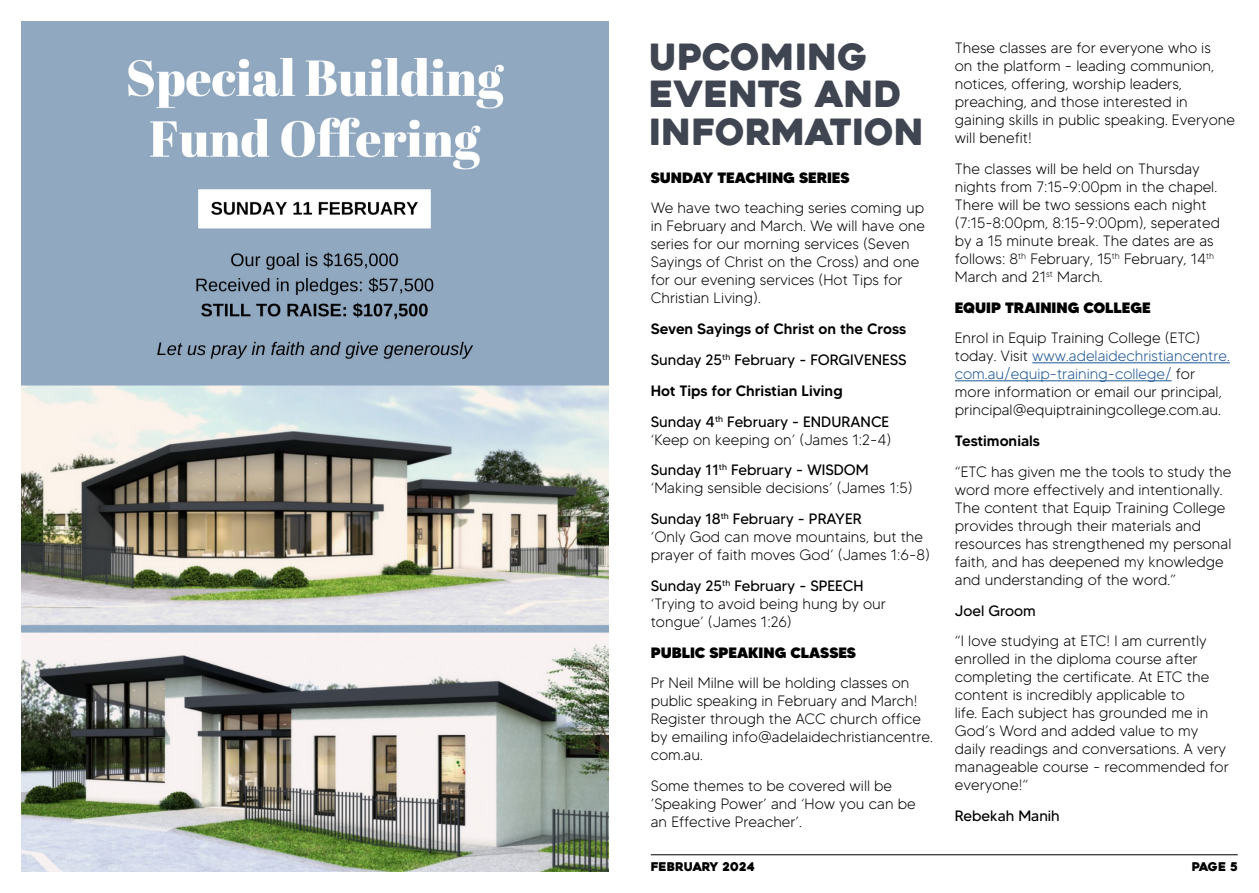
<style>
.page{position:relative;width:1259px;height:893px;background:#fff}
.page>*{position:absolute;margin:0;border:0;box-sizing:border-box;transform-origin:0 0}
.Calendar_Day_Names{font:36px/37.5px "Heavitas";color:#404651}
.Calendar_Day_Names-2{font:300 15px/18px "MADETOMMY";color:#000}
.Calendar_Day_Names-3{font:500 15px "MADETOMMY";color:#000}
.Calendar_Day_Names-4{font:900 15px "MADETOMMY";color:#000}
.Calendar_Day_Names-5{font:15px "MADETOMMY";color:#000}
.t1{font:12px "Heavitas";color:#000}
.s1{font-weight:400}
.s2{color:#1e5794}
</style>
<div class="page">
<hr style="left:651px;top:854px;width:586px;height:1px;background:#000">
<hr style="left:1032px;top:362px;width:197px;height:1px;background:#1e5794">
<hr style="left:955px;top:380px;width:216px;height:1px;background:#1e5794">
<img style="left:21px;top:21px;width:587px;height:851px">
<p class="Calendar_Day_Names" style="left:649px;top:38px;width:276px">UPCOMING<br>EVENTS AND<br>INFORMATION</p>
<p class="Calendar_Day_Names-4" style="left:651px;top:168px;width:200px">SUNDAY TEACHING SERIES</p>
<p class="Calendar_Day_Names-2" style="left:651px;top:199px;width:276px">We have two teaching series coming up in February and March. We will have one series for our morning services (Seven Sayings of Christ on the Cross) and one for our evening services (Hot Tips for Christian Living).</p>
<p class="Calendar_Day_Names-3" style="left:651px;top:320px;width:257px">Seven Sayings of Christ on the Cross</p>
<p class="Calendar_Day_Names-5" style="left:651px;top:350px;width:257px">Sunday 25<sup>th</sup> February - FORGIVENESS</p>
<p class="Calendar_Day_Names-3" style="left:651px;top:381px;width:193px">Hot Tips for Christian Living</p>
<p class="Calendar_Day_Names-2" style="left:651px;top:412px;width:242px"><span class="s1">Sunday 4</span><sup>th</sup> <span class="s1">February - ENDURANCE </span>‘Keep on keeping on’ (James 1:2-4)</p>
<p class="Calendar_Day_Names-2" style="left:651px;top:461px;width:263px"><span class="s1">Sunday 11</span><sup>th</sup> <span class="s1">February - WISDOM </span>‘Making sensible decisions’ (James 1:5)</p>
<p class="Calendar_Day_Names-2" style="left:651px;top:510px;width:281px"><span class="s1">Sunday 18</span><sup>th</sup> <span class="s1">February - PRAYER<br></span>‘Only God can move mountains, but the prayer of faith moves God’ (James 1:6-8)</p>
<p class="Calendar_Day_Names-2" style="left:651px;top:576px;width:237px"><span class="s1">Sunday 25</span><sup>th</sup> <span class="s1">February - SPEECH </span>‘Trying to avoid being hung by our tongue’ (James 1:26)</p>
<p class="Calendar_Day_Names-4" style="left:651px;top:643px;width:207px">PUBLIC SPEAKING CLASSES</p>
<p class="Calendar_Day_Names-2" style="left:651px;top:674px;width:283px">Pr Neil Milne will be holding classes on public speaking in February and March!<br>Register through the ACC church office by emailing info@adelaidechristiancentre. com.au.</p>
<p class="Calendar_Day_Names-2" style="left:651px;top:777px;width:266px">Some themes to be covered will be ’Speaking Power’ and ‘How you can be an Effective Preacher’.</p>
<p class="Calendar_Day_Names-2" style="left:955px;top:39px;width:282px">These classes are for everyone who is<br>on the platform - leading communion, notices, offering, worship leaders, preaching, and those interested in gaining skills in public speaking. Everyone will benefit!</p>
<p class="Calendar_Day_Names-2" style="left:955px;top:159px;width:267px">The classes will be held on Thursday nights from 7:15-9:00pm in the chapel.<br>There will be two sessions each night (7:15-8:00pm, 8:15-9:00pm), seperated by a 15 minute break. The dates are as follows: 8<sup>th</sup> February, 15<sup>th</sup> February, 14<sup>th </sup>March and 21<sup>st</sup> March.</p>
<p class="Calendar_Day_Names-4" style="left:955px;top:298px;width:197px">EQUIP TRAINING COLLEGE</p>
<p class="Calendar_Day_Names-2" style="left:955px;top:329px;width:276px">Enrol in Equip Training College (ETC) today. Visit <span class="s2">www.adelaidechristiancentre. com.au/equip-training-college/</span> for more information or email our principal, principal@equiptrainingcollege.com.au.</p>
<p class="Calendar_Day_Names-3" style="left:955px;top:431px;width:87px">Testimonials</p>
<p class="Calendar_Day_Names-2" style="left:955px;top:462px;width:278px">“ETC has given me the tools to study the word more effectively and intentionally.<br>The content that Equip Training College provides through their materials and resources has strengthened my personal faith, and has deepened my knowledge and understanding of the word.”</p>
<p class="Calendar_Day_Names-5" style="left:955px;top:601px;width:83px">Joel Groom</p>
<p class="Calendar_Day_Names-2" style="left:955px;top:632px;width:275px">“I love studying at ETC! I am currently enrolled in the diploma course after completing the certificate. At ETC the content is incredibly applicable to<br>life. Each subject has grounded me in God’s Word and added value to my daily readings and conversations. A very manageable course - recommended for everyone!“</p>
<p class="Calendar_Day_Names-5" style="left:955px;top:807px;width:106px">Rebekah Manih</p>
<p class="t1" style="left:651px;top:859px;width:105px">FEBRUARY 2024</p>
<p class="t1" style="left:1191px;top:859px;width:48px">PAGE 5</p>
</div>
